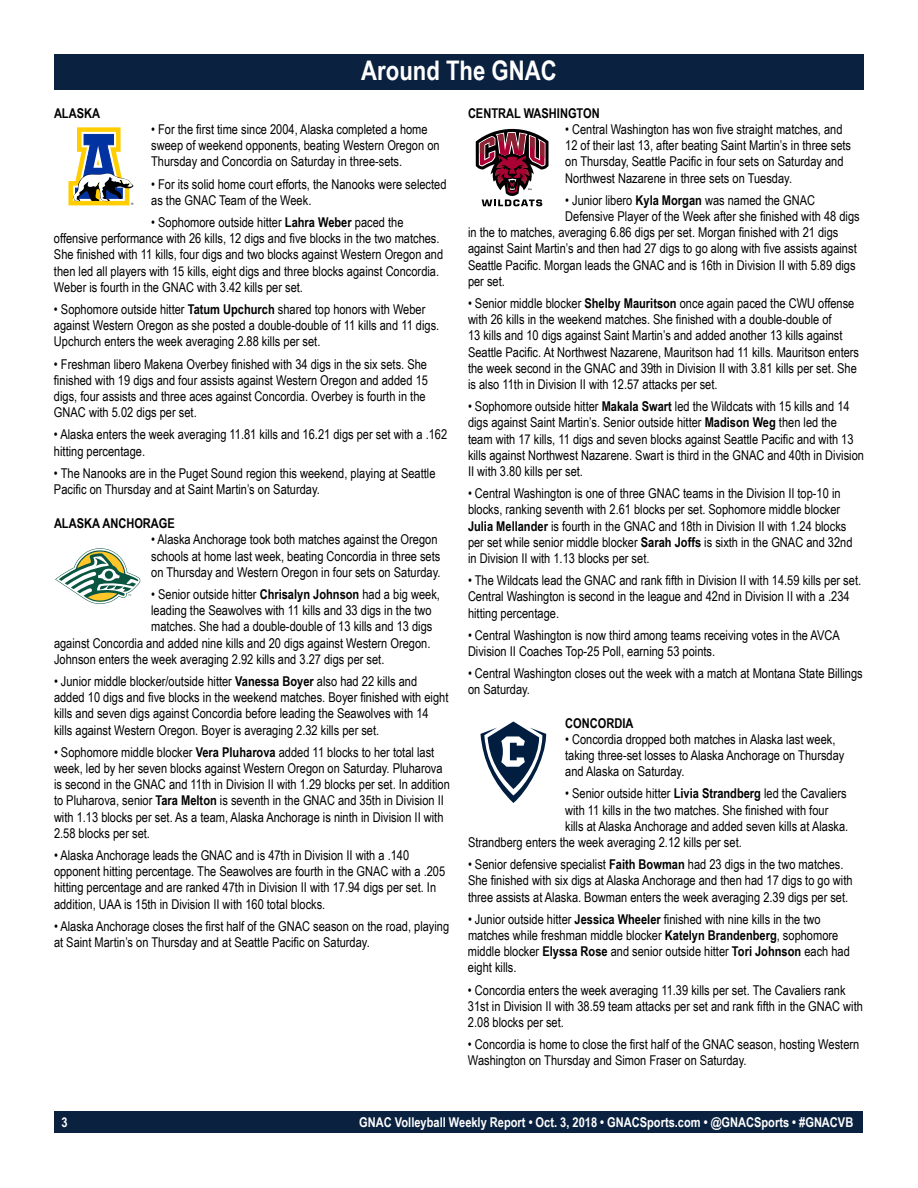
<style>
.page{position:relative;width:918px;height:1188px;background:#fff}
.page>*{position:absolute;margin:0;border:0;box-sizing:border-box;transform-origin:0 0}
.t1{font:700 27px "Arial Narrow";color:#fff}
.t2{font:13.5px/16.2px "Arial Narrow";color:#000}
.t3{font:700 13.5px "Arial Narrow";color:#fff}
.t4{font:700 13.5px "Arial Narrow";color:#000}
.t5{font:3.3px "Helvetica";color:#000}
.s1{font-weight:700}
</style>
<div class="page">
<div style="left:55px;top:1111px;width:808px;height:22px;background:#0a2240"></div>
<div style="left:54px;top:54px;width:810px;height:36px;background:#0a2240"></div>
<svg style="left:55px;top:548px;width:86px;height:56px"></svg>
<div style="left:105px;top:571px;width:8px;height:8px;background:#095540;border-radius:50%"></div>
<svg style="left:475px;top:128px;width:74px;height:78px"></svg>
<svg style="left:480px;top:721px;width:66px;height:82px"></svg>
<svg style="left:68px;top:127px;width:65px;height:78px"></svg>
<h1 class="t1" style="left:361px;top:50px;width:197px">Around The GNAC</h1>
<p class="t4" style="left:54px;top:103px;width:48px">ALASKA</p>
<p class="t2" style="left:151px;top:121px;width:290px">• For the first time since 2004, Alaska completed a home sweep of weekend opponents, beating Western Oregon on<br>Thursday and Concordia on Saturday in three-sets.</p>
<p class="t2" style="left:151px;top:175px;width:297px">• For its solid home court efforts, the Nanooks were selected as the GNAC Team of the Week.</p>
<p class="t2" style="left:54px;top:214px;width:391px;text-indent:97px">• Sophomore outside hitter <span class="s1">Lahra Weber</span> paced the offensive performance with 26 kills, 12 digs and five blocks in the two matches.<br>She finished with 11 kills, four digs and two blocks against Western Oregon and then led all players with 15 kills, eight digs and three blocks against Concordia.<br>Weber is fourth in the GNAC with 3.42 kills per set.</p>
<p class="t2" style="left:54px;top:301px;width:387px">• Sophomore outside hitter <span class="s1">Tatum Upchurch</span> shared top honors with Weber against Western Oregon as she posted a double-double of 11 kills and 11 digs.<br>Upchurch enters the week averaging 2.88 kills per set.</p>
<p class="t2" style="left:54px;top:355px;width:376px">• Freshman libero Makena Overbey finished with 34 digs in the six sets. She finished with 19 digs and four assists against Western Oregon and added 15 digs, four assists and three aces against Concordia. Overbey is fourth in the GNAC with 5.02 digs per set.</p>
<p class="t2" style="left:54px;top:426px;width:395px">• Alaska enters the week averaging 11.81 kills and 16.21 digs per set with a .162 hitting percentage.</p>
<p class="t2" style="left:54px;top:464px;width:383px">• The Nanooks are in the Puget Sound region this weekend, playing at Seattle<br>Pacific on Thursday and at Saint Martin’s on Saturday.</p>
<p class="t5" style="left:131px;top:202px;width:4px">®</p>
<p class="t4" style="left:54px;top:513px;width:122px">ALASKA ANCHORAGE</p>
<p class="t2" style="left:151px;top:531px;width:291px">• Alaska Anchorage took both matches against the Oregon schools at home last week, beating Concordia in three sets on Thursday and Western Oregon in four sets on Saturday.</p>
<p class="t2" style="left:151px;top:586px;width:290px">• Senior outside hitter <span class="s1">Chrisalyn Johnson</span> had a big week,</p>
<p class="t2" style="left:151px;top:602px;width:282px">leading the Seawolves with 11 kills and 33 digs in the two</p>
<p class="t2" style="left:151px;top:618px;width:283px">matches. She had a double-double of 13 kills and 13 digs</p>
<p class="t2" style="left:54px;top:634px;width:378px">against Concordia and added nine kills and 20 digs against Western Oregon.</p>
<p class="t2" style="left:54px;top:650px;width:332px">Johnson enters the week averaging 2.92 kills and 3.27 digs per set.</p>
<p class="t2" style="left:54px;top:673px;width:396px">• Junior middle blocker/outside hitter <span class="s1">Vanessa Boyer</span> also had 22 kills and added 10 digs and five blocks in the weekend matches. Boyer finished with eight kills and seven digs against Concordia before leading the Seawolves with 14 kills against Western Oregon. Boyer is averaging 2.32 kills per set.</p>
<p class="t2" style="left:54px;top:743px;width:397px">• Sophomore middle blocker <span class="s1">Vera Pluharova</span> added 11 blocks to her total last week, led by her seven blocks against Western Oregon on Saturday. Pluharova is second in the GNAC and 11th in Division II with 1.29 blocks per set. In addition to Pluharova, senior <span class="s1">Tara Melton</span> is seventh in the GNAC and 35th in Division II with 1.13 blocks per set. As a team, Alaska Anchorage is ninth in Division II with 2.58 blocks per set.</p>
<p class="t2" style="left:54px;top:847px;width:393px">• Alaska Anchorage leads the GNAC and is 47th in Division II with a .140 opponent hitting percentage. The Seawolves are fourth in the GNAC with a .205 hitting percentage and are ranked 47th in Division II with 17.94 digs per set. In addition, UAA is 15th in Division II with 160 total blocks.</p>
<p class="t2" style="left:54px;top:917px;width:397px">• Alaska Anchorage closes the first half of the GNAC season on the road, playing at Saint Martin’s on Thursday and at Seattle Pacific on Saturday.</p>
<p class="t4" style="left:468px;top:103px;width:133px">CENTRAL WASHINGTON</p>
<p class="t2" style="left:565px;top:121px;width:287px">• Central Washington has won five straight matches, and 12 of their last 13, after beating Saint Martin’s in three sets on Thursday, Seattle Pacific in four sets on Saturday and Northwest Nazarene in three sets on Tuesday.</p>
<p class="t2" style="left:565px;top:191px;width:251px">• Junior libero <span class="s1">Kyla Morgan</span> was named the GNAC</p>
<p class="t2" style="left:565px;top:208px;width:296px">Defensive Player of the Week after she finished with 48 digs</p>
<p class="t2" style="left:468px;top:224px;width:372px">in the to matches, averaging 6.86 digs per set. Morgan finished with 21 digs</p>
<p class="t2" style="left:468px;top:240px;width:390px">against Saint Martin’s and then had 27 digs to go along with five assists against</p>
<p class="t2" style="left:468px;top:256px;width:389px">Seattle Pacific. Morgan leads the GNAC and is 16th in Division II with 5.89 digs</p>
<p class="t2" style="left:468px;top:272px;width:38px">per set.</p>
<p class="t2" style="left:468px;top:295px;width:393px">• Senior middle blocker <span class="s1">Shelby Mauritson</span> once again paced the CWU offense with 26 kills in the weekend matches. She finished with a double-double of<br>13 kills and 10 digs against Saint Martin’s and added another 13 kills against Seattle Pacific. At Northwest Nazarene, Mauritson had 11 kills. Mauritson enters the week second in the GNAC and 39th in Division II with 3.81 kills per set. She is also 11th in Division II with 12.57 attacks per set.</p>
<p class="t2" style="left:468px;top:398px;width:398px">• Sophomore outside hitter <span class="s1">Makala Swart</span> led the Wildcats with 15 kills and 14 digs against Saint Martin’s. Senior outside hitter <span class="s1">Madison Weg</span> then led the team with 17 kills, 11 digs and seven blocks against Seattle Pacific and with 13 kills against Northwest Nazarene. Swart is third in the GNAC and 40th in Division II with 3.80 kills per set.</p>
<p class="t2" style="left:468px;top:485px;width:386px">• Central Washington is one of three GNAC teams in the Division II top-10 in blocks, ranking seventh with 2.61 blocks per set. Sophomore middle blocker <span class="s1">Julia Mellander</span> is fourth in the GNAC and 18th in Division II with 1.24 blocks per set while senior middle blocker <span class="s1">Sarah Joffs</span> is sixth in the GNAC and 32nd in Division II with 1.13 blocks per set.</p>
<p class="t2" style="left:468px;top:572px;width:395px">• The Wildcats lead the GNAC and rank fifth in Division II with 14.59 kills per set.<br>Central Washington is second in the league and 42nd in Division II with a .234 hitting percentage.</p>
<p class="t2" style="left:468px;top:626px;width:373px">• Central Washington is now third among teams receiving votes in the AVCA<br>Division II Coaches Top-25 Poll, earning 53 points.</p>
<p class="t2" style="left:468px;top:665px;width:396px">• Central Washington closes out the week with a match at Montana State Billings on Saturday.</p>
<p class="t4" style="left:565px;top:713px;width:70px">CONCORDIA</p>
<p class="t2" style="left:565px;top:730px;width:281px">• Concordia dropped both matches in Alaska last week, taking three-set losses to Alaska Anchorage on Thursday and Alaska on Saturday.</p>
<p class="t2" style="left:565px;top:785px;width:283px">• Senior outside hitter <span class="s1">Livia Strandberg</span> led the Cavaliers</p>
<p class="t2" style="left:565px;top:801px;width:265px">with 11 kills in the two matches. She finished with four</p>
<p class="t2" style="left:565px;top:817px;width:285px">kills at Alaska Anchorage and added seven kills at Alaska.</p>
<p class="t2" style="left:468px;top:834px;width:275px">Strandberg enters the week averaging 2.12 kills per set.</p>
<p class="t2" style="left:468px;top:856px;width:386px">• Senior defensive specialist <span class="s1">Faith Bowman</span> had 23 digs in the two matches.<br>She finished with six digs at Alaska Anchorage and then had 17 digs to go with three assists at Alaska. Bowman enters the week averaging 2.39 digs per set.</p>
<p class="t2" style="left:468px;top:910px;width:383px">• Junior outside hitter <span class="s1">Jessica Wheeler</span> finished with nine kills in the two matches while freshman middle blocker <span class="s1">Katelyn Brandenberg</span>, sophomore middle blocker <span class="s1">Elyssa Rose</span> and senior outside hitter <span class="s1">Tori Johnson</span> each had eight kills.</p>
<p class="t2" style="left:468px;top:981px;width:397px">• Concordia enters the week averaging 11.39 kills per set. The Cavaliers rank<br>31st in Division II with 38.59 team attacks per set and rank fifth in the GNAC with<br>2.08 blocks per set.</p>
<p class="t2" style="left:468px;top:1036px;width:393px">• Concordia is home to close the first half of the GNAC season, hosting Western<br>Washington on Thursday and Simon Fraser on Saturday.</p>
<p class="t3" style="left:61px;top:1112px;width:8px">3</p>
<p class="t3" style="left:359px;top:1112px;width:496px">GNAC Volleyball Weekly Report • Oct. 3, 2018 • GNACSports.com • @GNACSports • #GNACVB</p>
</div>
